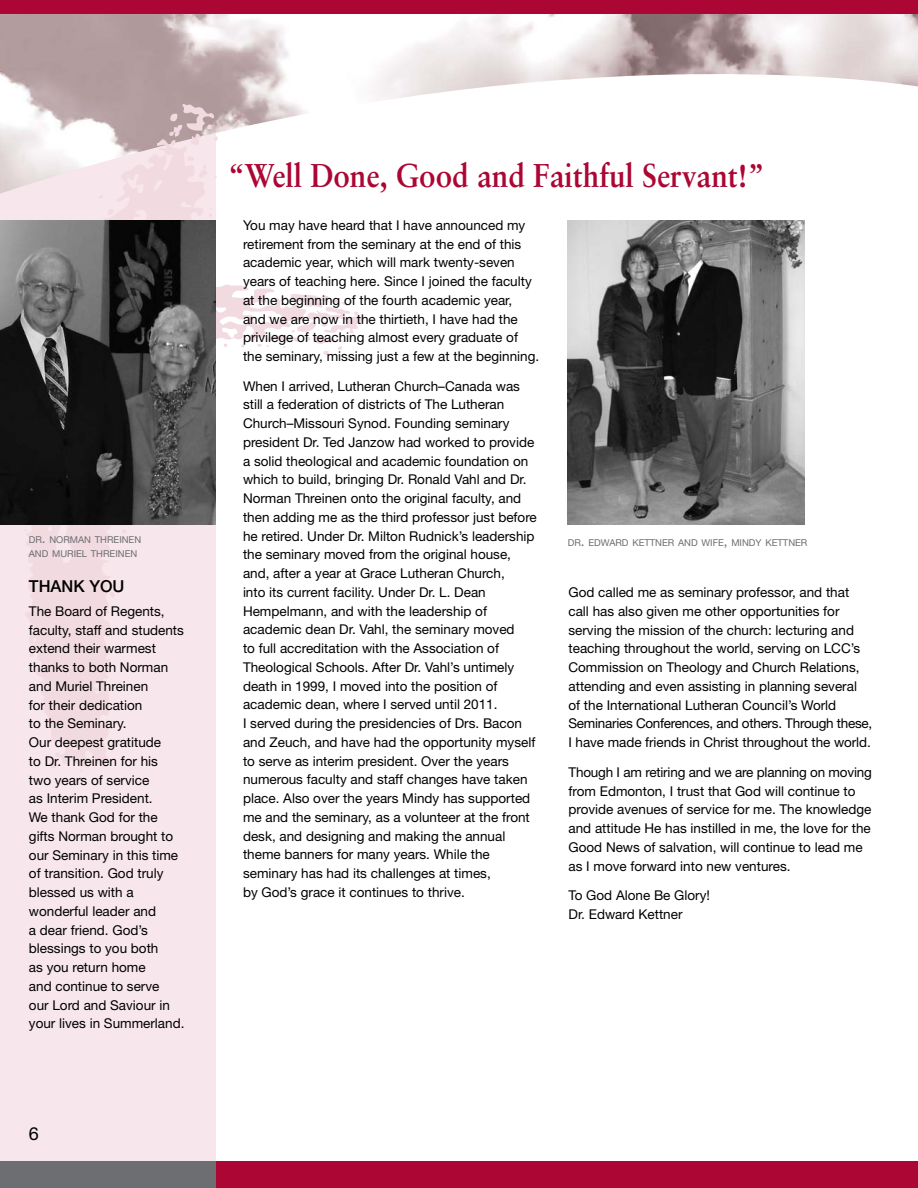
<style>
.page{position:relative;width:918px;height:1188px;background:#fff}
.page>*{position:absolute;margin:0;border:0;box-sizing:border-box;transform-origin:0 0}
.t1{font:700 33px "Sabon";color:#ab0634;scale:.9 1}
.t2{font:18px "Helvetica Neue LT Std";color:#000}
.t3{font:500 16.5px "Helvetica Neue LT Std";color:#000}
.t4{font:13.5px/18.8px "Helvetica Neue LT Std";color:#000}
.t5{font:9.45px/14.2px "Helvetica Neue LT Std";color:#6d6e71}
.s1{font-size:13.5px}
</style>
<div class="page">
<div style="left:0;top:112px;width:216px;height:1076px;background:#f7e6eb"></div>
<img style="left:0;top:14px;width:918px;height:86px">
<div style="left:0;top:0;width:918px;height:14px;background:#ab0634"></div>
<img style="left:0;top:75px;width:385px;height:693px">
<div style="left:199px;top:1161px;width:719px;height:27px;background:#ab0634"></div>
<div style="left:0;top:1161px;width:216px;height:27px;background:#6d6e71"></div>
<img style="left:567px;top:220px;width:238px;height:305px">
<img style="left:0;top:220px;width:216px;height:305px">
<p class="t5" style="left:29px;top:533px;width:114px">DR<span class="s1">.</span> NORMAN THREINEN<br>AND MURIEL THREINEN</p>
<p class="t3" style="left:29px;top:576px;width:97px">THANK YOU</p>
<p class="t4" style="left:29px;top:601px;width:157px">The Board of Regents, faculty, staff and students extend their warmest thanks to both Norman and Muriel Threinen<br>for their dedication<br>to the Seminary.<br>Our deepest gratitude<br>to Dr. Threinen for his<br>two years of service<br>as Interim President.<br>We thank God for the gifts Norman brought to our Seminary in this time of transition. God truly blessed us with a wonderful leader and<br>a dear friend. God’s blessings to you both<br>as you return home<br>and continue to serve<br>our Lord and Saviour in your lives in Summerland.</p>
<h2 class="t2" style="left:29px;top:1123px;width:12px">6</h2>
<h1 class="t1" style="left:228px;top:156px;width:597px">“Well Done, Good and Faithful Servant!”</h1>
<p class="t4" style="left:243px;top:215px;width:298px">You may have heard that I have announced my retirement from the seminary at the end of this academic year, which will mark twenty-seven years of teaching here. Since I joined the faculty at the beginning of the fourth academic year,<br>and we are now in the thirtieth, I have had the privilege of teaching almost every graduate of the seminary, missing just a few at the beginning.</p>
<p class="t4" style="left:243px;top:376px;width:295px">When I arrived, Lutheran Church–Canada was still a federation of districts of The Lutheran Church–Missouri Synod. Founding seminary president Dr. Ted Janzow had worked to provide a solid theological and academic foundation on which to build, bringing Dr. Ronald Vahl and Dr.<br>Norman Threinen onto the original faculty, and then adding me as the third professor just before he retired. Under Dr. Milton Rudnick’s leadership the seminary moved from the original house, and, after a year at Grace Lutheran Church,<br>into its current facility. Under Dr. L. Dean Hempelmann, and with the leadership of academic dean Dr. Vahl, the seminary moved<br>to full accreditation with the Association of Theological Schools. After Dr. Vahl’s untimely death in 1999, I moved into the position of academic dean, where I served until 2011.<br>I served during the presidencies of Drs. Bacon and Zeuch, and have had the opportunity myself to serve as interim president. Over the years numerous faculty and staff changes have taken place. Also over the years Mindy has supported me and the seminary, as a volunteer at the front desk, and designing and making the annual theme banners for many years. While the seminary has had its challenges at times,<br>by God’s grace it continues to thrive.</p>
<p class="t5" style="left:568px;top:535px;width:241px">DR<span class="s1">.</span> EDWARD KETTNER AND WIFE<span class="s1">,</span> MINDY KETTNER</p>
<p class="t4" style="left:568px;top:583px;width:305px">God called me as seminary professor, and that call has also given me other opportunities for serving the mission of the church: lecturing and teaching throughout the world, serving on LCC’s Commission on Theology and Church Relations, attending and even assisting in planning several<br>of the International Lutheran Council’s World Seminaries Conferences, and others. Through these, I have made friends in Christ throughout the world.</p>
<p class="t4" style="left:568px;top:762px;width:305px">Though I am retiring and we are planning on moving from Edmonton, I trust that God will continue to provide avenues of service for me. The knowledge and attitude He has instilled in me, the love for the Good News of salvation, will continue to lead me as I move forward into new ventures.</p>
<p class="t4" style="left:568px;top:886px;width:143px">To God Alone Be Glory!<br>Dr. Edward Kettner</p>
</div>
